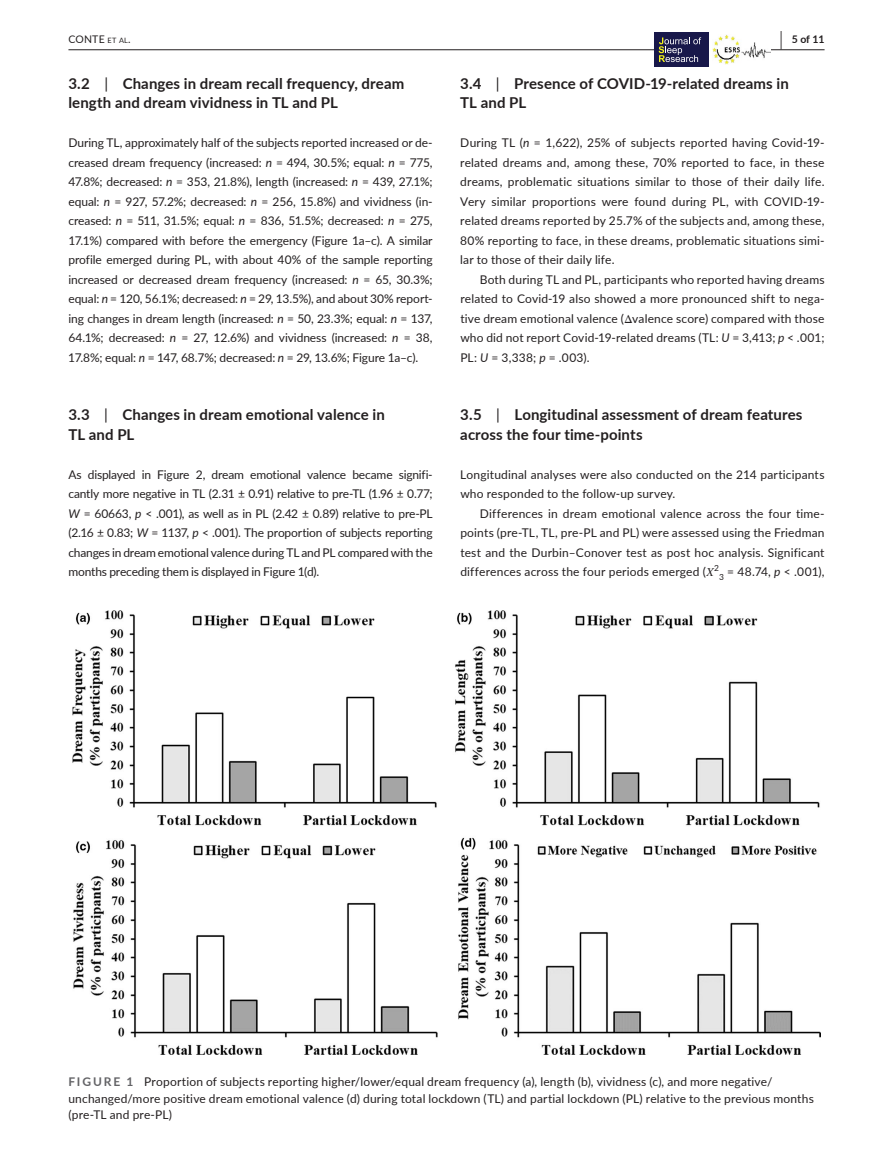
<style>
.page{position:relative;width:893px;height:1174px;background:#fff}
.page>*{position:absolute;margin:0;border:0;box-sizing:border-box;transform-origin:0 0}
.t1{font:700 15px/19.5px "Lato";letter-spacing:.005em;color:#231f20}
.t2{font:12px/19.5px "Lato";letter-spacing:.015em;color:#231f20;text-align:justify}
.t3{font:10.5px "Lato";letter-spacing:.02em;color:#231f20}
.t4{font:700 10.5px "Lato";color:#231f20}
.t5{font:8.4px "Lato";color:#231f20}
.s1{font-size:7.35px}
.s2{font-size:19.5px}
.s3{font-weight:400}
.s4{font-style:italic}
.s5{font-family:"STIX"}
.s6{font-family:"STIX";font-style:italic}
.s7{font-weight:700;color:#636366}
</style>
<div class="page">
<hr style="left:68px;top:49px;width:756px;height:1px;background:#231f20">
<div style="left:654px;top:33px;width:116px;height:34px;background:#fff"></div>
<div style="left:654px;top:33px;width:55px;height:34px;background:#18184a"></div>
<svg style="left:659px;top:37px;width:42px;height:25px"></svg>
<img style="left:713px;top:35px;width:57px;height:30px">
<img style="left:72px;top:610px;width:749px;height:444px">
<p class="t3" style="left:68px;top:31px;width:64px">CONTE <span class="s1">et al</span>.</p>
<p class="t4" style="left:780px;top:31px;width:46px"><span class="s2">|</span> 5 of 11</p>
<p class="t1" style="left:68px;top:73px;width:337px">3.2 <span class="s3">|</span> Changes in dream recall frequency, dream length and dream vividness in TL and PL</p>
<p class="t2" style="left:68px;top:132px;width:366px">During TL, approximately half of the subjects reported increased or de&shy;creased dream frequency (increased: <span class="s4">n</span> = 494, 30.5%; equal: <span class="s4">n</span> = 775, 47.8%; decreased: <span class="s4">n</span> = 353, 21.8%), length (increased: <span class="s4">n</span> = 439, 27.1%; equal: <span class="s4">n</span> = 927, 57.2%; decreased: <span class="s4">n</span> = 256, 15.8%) and vividness (in&shy;creased: <span class="s4">n</span> = 511, 31.5%; equal: <span class="s4">n</span> = 836, 51.5%; decreased: <span class="s4">n</span> = 275, 17.1%) compared with before the emergency (Figure 1a–c). A similar profile emerged during PL, with about 40% of the sample reporting increased or decreased dream frequency (increased: <span class="s4">n</span> = 65, 30.3%; equal: <span class="s4">n</span> = 120, 56.1%; decreased: <span class="s4">n</span> = 29, 13.5%), and about 30% report&shy;ing changes in dream length (increased: <span class="s4">n</span> = 50, 23.3%; equal: <span class="s4">n</span> = 137, 64.1%; decreased: <span class="s4">n</span> = 27, 12.6%) and vividness (increased: <span class="s4">n</span> = 38, 17.8%; equal: <span class="s4">n</span> = 147, 68.7%; decreased: <span class="s4">n</span> = 29, 13.6%; Figure 1a–c).</p>
<p class="t1" style="left:460px;top:73px;width:330px">3.4 <span class="s3">|</span> Presence of COVID-19-related dreams in<br>TL and PL</p>
<p class="t2" style="left:460px;top:132px;width:366px">During TL (<span class="s4">n</span> = 1,622), 25% of subjects reported having Covid-19- related dreams and, among these, 70% reported to face, in these dreams, problematic situations similar to those of their daily life.<br>Very similar proportions were found during PL, with COVID-19- related dreams reported by 25.7% of the subjects and, among these, 80% reporting to face, in these dreams, problematic situations simi&shy;lar to those of their daily life.</p>
<p class="t2" style="left:460px;top:269px;width:366px;text-indent:19px">Both during TL and PL, participants who reported having dreams related to Covid-19 also showed a more pronounced shift to nega&shy;tive dream emotional valence (<span class="s5">Δ</span>valence score) compared with those who did not report Covid-19-related dreams (TL: <span class="s4">U</span> = 3,413; <span class="s4">p</span> &lt; .001; PL: <span class="s4">U</span> = 3,338; <span class="s4">p</span> = .003).</p>
<p class="t1" style="left:68px;top:404px;width:318px">3.3 <span class="s3">|</span> Changes in dream emotional valence in<br>TL and PL</p>
<p class="t2" style="left:68px;top:464px;width:366px">As displayed in Figure 2, dream emotional valence became signifi&shy;cantly more negative in TL (2.31 ± 0.91) relative to pre-TL (1.96 ± 0.77; <span class="s4">W</span> = 60663, <span class="s4">p</span> &lt; .001), as well as in PL (2.42 ± 0.89) relative to pre-PL (2.16 ± 0.83; <span class="s4">W</span> = 1137, <span class="s4">p</span> &lt; .001). The proportion of subjects reporting changes in dream emotional valence during TL and PL compared with the months preceding them is displayed in Figure 1(d).</p>
<p class="t1" style="left:460px;top:404px;width:344px">3.5 <span class="s3">|</span> Longitudinal assessment of dream features across the four time-points</p>
<p class="t2" style="left:460px;top:464px;width:366px">Longitudinal analyses were also conducted on the 214 participants who responded to the follow-up survey.</p>
<p class="t2" style="left:460px;top:503px;width:366px;text-indent:20px">Differences in dream emotional valence across the four time&shy;points (pre-TL, TL, pre-PL and PL) were assessed using the Friedman test and the Durbin–Conover test as post hoc analysis. Significant differences across the four periods emerged (<span class="s6">Χ</span> <sub>3</sub> = 48.74, <span class="s4">p</span> &lt; .001),</p>
<p class="t5" style="left:714px;top:562px;width:6px">2</p>
<p class="t2" style="left:68px;top:1073px;width:747px;line-height:16.5px;text-align:left"><span class="s7">FIGURE 1</span> Proportion of subjects reporting higher/lower/equal dream frequency (a), length (b), vividness (c), and more negative/ unchanged/more positive dream emotional valence (d) during total lockdown (TL) and partial lockdown (PL) relative to the previous months (pre-TL and pre-PL)</p>
</div>
